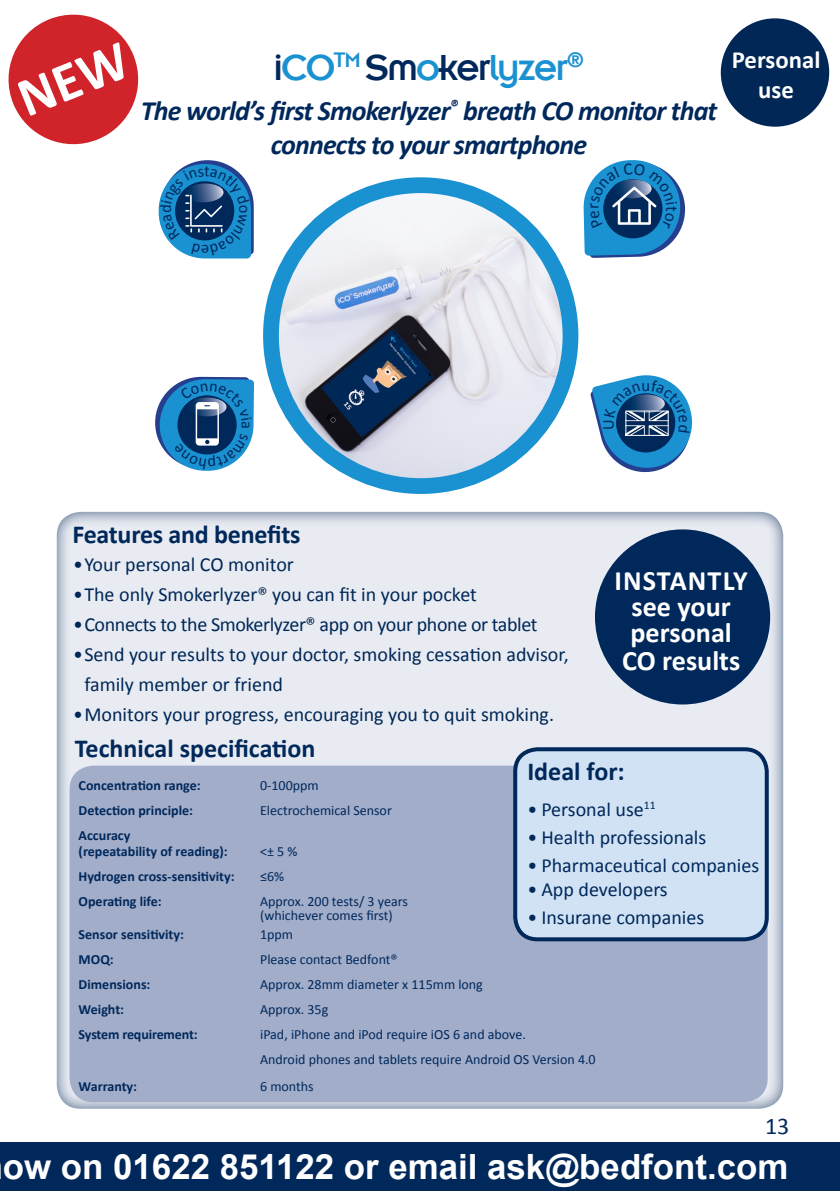
<style>
.page{position:relative;width:840px;height:1191px;background:#fff}
.page>*{position:absolute;margin:0;border:0;box-sizing:border-box;transform-origin:0 0}
.index_no_lines{font:40px "Insignia LT";letter-spacing:-.05em;color:#1a91d1}
.t1{font:700 34.8px "Arial";color:#fff}
.t2{font:700 28.2px/25.8px "Calibri";color:#fff;text-align:center}
.t3{font:italic 700 28px/34px "Calibri";letter-spacing:-.03em;color:#00285b;text-align:center}
.paragraph{font:700 26px "Calibri";letter-spacing:-.005em;color:#00285b}
.t4{font:700 24.8px "Calibri";color:#fff}
.t5{font:24px "Calibri";color:#00285b}
.t6{font:20px/30px "Calibri";color:#002756}
.t7{font:20px "Calibri";color:#00285b}
.t8{font:20px "Calibri";letter-spacing:-.02em;color:#002756}
.t9{font:16.2px "Calibri";color:#00285b}
.t10{font:14px/14px "Calibri";color:#00285b}
.t11{font:700 14px/16px "Calibri";color:#00285b}
.s1{color:#00285b}
</style>
<div class="page">
<div style="left:0;top:1141px;width:839px;height:50px;background:#00285b"></div>
<div style="left:55px;top:503px;width:730px;height:606px;background:#002756;opacity:.75"></div>
<img style="left:271px;top:185px;width:299px;height:300px;border-radius:147px">
<div style="left:263px;top:177px;width:315px;height:317px;border:16px solid #1a91d1;border-radius:50%"></div>
<div style="left:594px;top:529px;width:175px;height:175px;background:#00285b;border-radius:50%"></div>
<div style="left:720px;top:18px;width:108px;height:109px;background:#002756;border-radius:50%"></div>
<div style="left:69px;top:765px;width:698px;height:337px;background:#a2adc9;border-radius:24px"></div>
<div style="left:515px;top:749px;width:251px;height:190px;background:#d0e2f3;border-radius:22px"></div>
<div style="left:513px;top:747px;width:255px;height:194px;border:4px solid #00285b;border-radius:22px"></div>
<svg style="left:583px;top:160px;width:102px;height:98px"></svg>
<svg style="left:155px;top:376px;width:99px;height:95px"></svg>
<svg style="left:590px;top:375px;width:103px;height:98px"></svg>
<svg style="left:159px;top:160px;width:94px;height:98px"></svg>
<svg style="left:8px;top:14px;width:131px;height:131px"></svg>
<p class="index_no_lines" style="left:273px;top:47px;width:312px"><span class="s1">i</span>CO<sup>TM</sup> <span class="s1">Sm</span>o<span class="s1">ker</span>lyzer<sup>®</sup></p>
<p class="t3" style="left:141px;top:94px;width:577px">The world’s first Smokerlyzer<sup>®</sup> breath CO monitor that connects to your smartphone</p>
<p class="t4" style="left:731px;top:44px;width:90px">Personal</p>
<p class="t4" style="left:757px;top:74px;width:37px">use</p>
<p class="t9" style="left:209px;top:260px;width:10px;rotate:180deg">e</p>
<p class="paragraph" style="left:72px;top:517px;width:229px">Features and benefits</p>
<p class="t6" style="left:73px;top:549px;width:222px">•Your personal CO monitor</p>
<p class="t6" style="left:73px;top:579px;width:405px">•The only Smokerlyzer® you can fit in your pocket</p>
<p class="t8" style="left:73px;top:612px;width:466px">•Connects to the Smokerlyzer® app on your phone or tablet</p>
<p class="t6" style="left:84px;top:639px;width:485px;text-indent:-11px">•Send your results to your doctor, smoking cessation advisor, family member or friend</p>
<p class="t6" style="left:73px;top:699px;width:482px">•Monitors your progress, encouraging you to quit smoking.</p>
<p class="t2" style="left:614px;top:568px;width:135px">INSTANTLY see your personal</p>
<p class="t2" style="left:621px;top:647px;width:120px">CO results</p>
<p class="paragraph" style="left:75px;top:731px;width:242px">Technical specification</p>
<p class="paragraph" style="left:527px;top:754px;width:99px">Ideal for:</p>
<p class="t7" style="left:527px;top:796px;width:130px">• Personal use<sup>11</sup></p>
<p class="t7" style="left:527px;top:824px;width:180px">• Health professionals</p>
<p class="t7" style="left:527px;top:852px;width:233px">• Pharmaceutical companies</p>
<p class="t7" style="left:527px;top:876px;width:142px">• App developers</p>
<p class="t7" style="left:527px;top:904px;width:178px">• Insurane companies</p>
<p class="t11" style="left:79px;top:777px;width:123px">Concentration range:</p>
<p class="t10" style="left:260px;top:778px;width:60px">0-100ppm</p>
<p class="t11" style="left:79px;top:802px;width:116px">Detection principle:</p>
<p class="t10" style="left:260px;top:803px;width:133px">Electrochemical Sensor</p>
<p class="t11" style="left:79px;top:827px;width:150px">Accuracy<br>(repeatability of reading):</p>
<p class="t10" style="left:260px;top:844px;width:39px">&lt;± 5 %</p>
<p class="t11" style="left:79px;top:868px;width:157px">Hydrogen cross-sensitivity:</p>
<p class="t10" style="left:260px;top:869px;width:26px">≤6%</p>
<p class="t11" style="left:79px;top:893px;width:84px">Operating life:</p>
<p class="t10" style="left:260px;top:894px;width:149px">Approx. 200 tests/ 3 years (whichever comes first)</p>
<p class="t11" style="left:79px;top:926px;width:107px">Sensor sensitivity:</p>
<p class="t10" style="left:260px;top:927px;width:34px">1ppm</p>
<p class="t11" style="left:79px;top:951px;width:37px">MOQ:</p>
<p class="t10" style="left:260px;top:952px;width:139px">Please contact Bedfont®</p>
<p class="t11" style="left:79px;top:976px;width:73px">Dimensions:</p>
<p class="t10" style="left:260px;top:977px;width:224px">Approx. 28mm diameter x 115mm long</p>
<p class="t11" style="left:79px;top:1001px;width:47px">Weight:</p>
<p class="t10" style="left:260px;top:1002px;width:70px">Approx. 35g</p>
<p class="t11" style="left:79px;top:1026px;width:120px">System requirement:</p>
<p class="t10" style="left:260px;top:1021px;width:337px;line-height:25px">iPad, iPhone and iPod require iOS 6 and above.<br>Android phones and tablets require Android OS Version 4.0</p>
<p class="t11" style="left:79px;top:1078px;width:60px">Warranty:</p>
<p class="t10" style="left:260px;top:1079px;width:55px">6 months</p>
<h3 class="t5" style="left:764px;top:1110px;width:26px">13</h3>
<h2 class="t1" style="left:3px;top:1143px;width:786px">ow on 01622 851122 or email ask@bedfont.com</h2>
</div>
